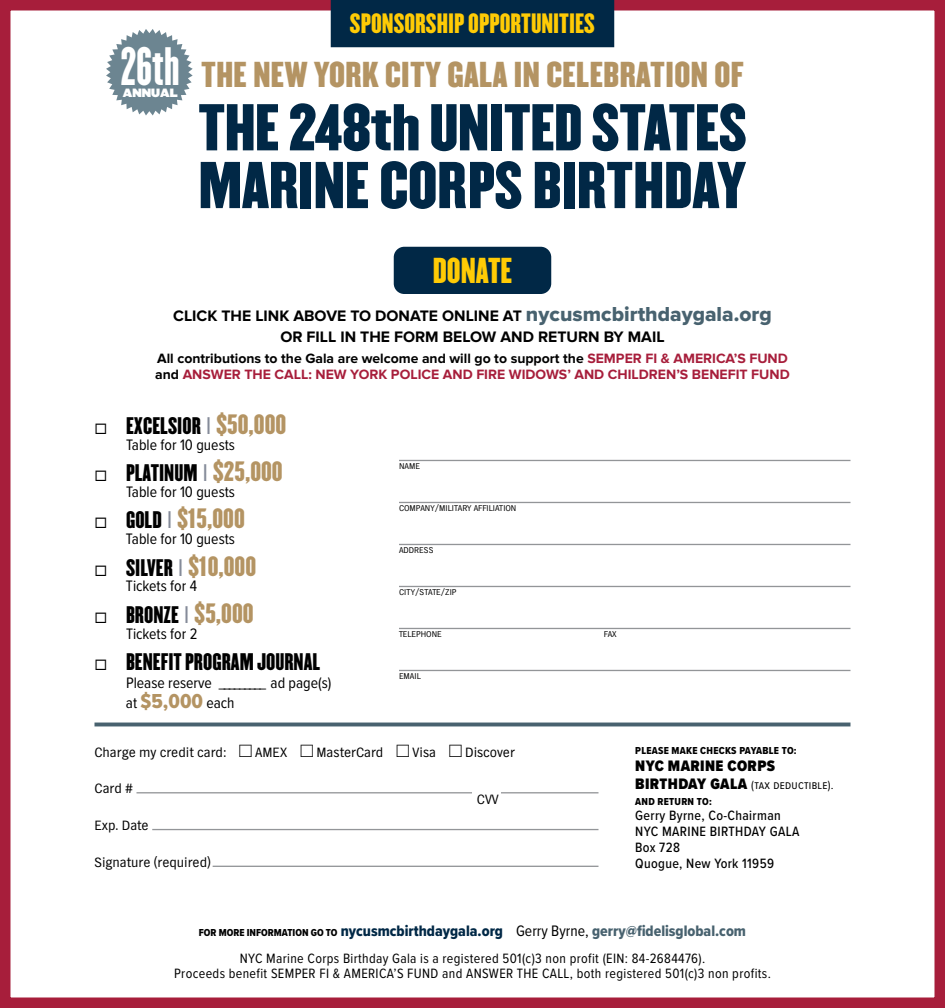
<style>
.page{position:relative;width:945px;height:1008px;background:#fff}
.page>*{position:absolute;margin:0;border:0;box-sizing:border-box;transform-origin:0 0}
.t1{font:57.75px/57.8px "Champion HTF Welterweight";letter-spacing:-.01em;color:#012846}
.t2{font:47.25px "Champion HTF Featherweight";color:#fff}
.t3{font:31.5px "Champion HTF Welterweight";letter-spacing:.015em;color:#b49463}
.t4{font:31.5px "Champion HTF Lightweight";color:#ffcb05}
.t5{font:24.5px "Champion HTF Lightweight";color:#b49463}
.t6{font:24.5px "Champion HTF Lightweight";color:#ffcb05}
.t7{font:21px "Champion HTF Lightweight";color:#000}
.t8{font:15.75px/20.1px "Proxima Nova Cond";color:#000}
.t9{font:700 15.75px/21px "Proxima Nova";color:#000;text-align:center}
.t10{font:15.75px "Proxima Nova Cond Extrabld";color:#012846}
.t11{font:900 15.75px "Proxima Nova Cond";letter-spacing:.025em;color:#000}
.t12{font:14px/15.8px "Proxima Nova Cond";letter-spacing:.025em;color:#000;text-align:center}
.t13{font:700 14px/15.8px "Proxima Nova";color:#a71e3b}
.t14{font:14px "TV Nord EF";color:#000}
.t15{font:500 14px/15.8px "Proxima Nova Cond";letter-spacing:.025em;color:#000}
.t16{font:12.25px "Proxima Nova Cond";letter-spacing:.025em;color:#000}
.t17{font:10.5px "Proxima Nova Cond Extrabld";letter-spacing:.025em;color:#000}
.t18{font:10.5px "Champion HTF Heavyweight";color:#fff}
.t19{font:8.75px "TV Nord EF";color:#000}
.s1{font-family:"Proxima Nova Extrabld";font-weight:400;font-size:21px;color:#48626f}
.s2{color:#000}
.s3{font-family:"Champion HTF Bantamweight";color:#848a98}
.s4{font-size:24.5px;color:#b49463}
.s5{font-size:21px;color:#000}
.s6{font-family:"Champion HTF Bantamweight";font-size:21px;color:#848a98}
.s7{font-family:"Proxima Nova Cond Extrabld";font-size:21px;color:#b49463}
.s8{font-family:"Web Hosting Hub Glyphs";font-size:12.25px}
.s9{font-weight:900;font-size:15.75px}
.s10{font-size:10.5px;color:#000}
.s11{font-family:"Proxima Nova Cond";color:#000}
.s12{color:#48626f}
</style>
<div class="page">
<div style="left:0;top:0;width:945px;height:1008px;border:10px solid #a71e3b"></div>
<hr style="left:399px;top:460px;width:451px;height:1px;background:#939598">
<hr style="left:399px;top:502px;width:451px;height:1px;background:#939598">
<hr style="left:399px;top:544px;width:451px;height:1px;background:#939598">
<hr style="left:399px;top:586px;width:451px;height:1px;background:#939598">
<hr style="left:399px;top:628px;width:451px;height:1px;background:#939598">
<hr style="left:399px;top:670px;width:451px;height:1px;background:#939598">
<hr style="left:94px;top:723px;width:756px;height:3px;background:#48626f">
<div style="left:331px;top:0;width:283px;height:47px;background:#012846"></div>
<hr style="left:136px;top:792px;width:462px;height:1px;background:#939598">
<hr style="left:152px;top:829px;width:446px;height:1px;background:#939598">
<hr style="left:213px;top:866px;width:385px;height:1px;background:#939598">
<div style="left:394px;top:247px;width:157px;height:47px;background:#012846;border-radius:10px"></div>
<svg style="left:106px;top:29px;width:87px;height:87px"></svg>
<h2 class="t2" style="left:121px;top:37px;width:60px">26th</h2>
<p class="t18" style="left:123px;top:86px;width:56px">ANNUAL</p>
<h3 class="t6" style="left:350px;top:7px;width:247px">SPONSORSHIP OPPORTUNITIES</h3>
<h3 class="t3" style="left:201px;top:54px;width:545px">THE NEW YORK CITY GALA IN CELEBRATION OF</h3>
<h1 class="t1" style="left:198px;top:100px;width:550px">THE 248th UNITED STATES<br>MARINE CORPS BIRTHDAY</h1>
<h3 class="t4" style="left:433px;top:250px;width:81px">DONATE</h3>
<p class="t9" style="left:173px;top:306px;width:600px">CLICK THE LINK ABOVE TO DONATE ONLINE AT <span class="s1">nycusmcbirthdaygala.org<br></span>OR FILL IN THE FORM BELOW AND RETURN BY MAIL</p>
<p class="t13" style="left:155px;top:351px;width:636px"><span class="s2">All contributions to the Gala are welcome and will go to support the</span> SEMPER FI &amp; AMERICA’S FUND <span class="s2">and</span> ANSWER THE CALL: NEW YORK POLICE AND FIRE WIDOWS’ AND CHILDREN’S BENEFIT FUND</p>
<h3 class="t7" style="left:94px;top:412px;width:193px">◻ EXCELSIOR <span class="s3">|</span> <span class="s4">$50,000</span></h3>
<p class="t8" style="left:126px;top:434px;width:111px">Table for 10 guests</p>
<h3 class="t7" style="left:94px;top:459px;width:190px">◻ PLATINUM <span class="s3">|</span> <span class="s4">$25,000</span></h3>
<p class="t8" style="left:126px;top:481px;width:111px">Table for 10 guests</p>
<h3 class="t5" style="left:94px;top:503px;width:152px"><span class="s2">◻</span> <span class="s5">GOLD</span> <span class="s6">|</span> $15,000</h3>
<p class="t8" style="left:126px;top:528px;width:111px">Table for 10 guests</p>
<h3 class="t5" style="left:94px;top:550px;width:163px"><span class="s2">◻</span> <span class="s5">SILVER</span> <span class="s6">|</span> $10,000</h3>
<p class="t8" style="left:126px;top:575px;width:72px">Tickets for 4</p>
<h3 class="t7" style="left:94px;top:601px;width:161px">◻ BRONZE <span class="s3">|</span> <span class="s4">$5,000</span></h3>
<p class="t8" style="left:126px;top:623px;width:73px">Tickets for 2</p>
<h3 class="t7" style="left:94px;top:648px;width:227px">◻ BENEFIT PROGRAM JOURNAL</h3>
<p class="t8" style="left:126px;top:672px;width:207px">Please reserve _________ ad page(s) at <span class="s7">$5,000</span> each</p>
<p class="t19" style="left:399px;top:461px;width:23px">NAME</p>
<p class="t19" style="left:399px;top:503px;width:119px">COMPANY/MILITARY AFFILIATION</p>
<p class="t19" style="left:399px;top:545px;width:36px">ADDRESS</p>
<p class="t19" style="left:399px;top:587px;width:59px">CITY/STATE/ZIP</p>
<p class="t19" style="left:399px;top:629px;width:44px">TELEPHONE</p>
<p class="t19" style="left:604px;top:629px;width:15px">FAX</p>
<p class="t19" style="left:399px;top:671px;width:23px">EMAIL</p>
<p class="t14" style="left:94px;top:744px;width:422px">Charge my credit card: <span class="s8">▭</span> AMEX <span class="s8">▭</span> MasterCard <span class="s8">▭</span> Visa <span class="s8">▭</span> Discover</p>
<p class="t14" style="left:95px;top:781px;width:40px">Card #</p>
<p class="t14" style="left:95px;top:818px;width:56px">Exp. Date</p>
<p class="t14" style="left:95px;top:855px;width:118px">Signature (required)</p>
<p class="t14" style="left:477px;top:792px;width:23px">CVV</p>
<p class="t17" style="left:635px;top:743px;width:163px">PLEASE MAKE CHECKS PAYABLE TO:</p>
<p class="t11" style="left:635px;top:754px;width:141px">NYC MARINE CORPS</p>
<p class="t16" style="left:635px;top:776px;width:200px"><span class="s9">BIRTHDAY GALA</span> (tax deductible).</p>
<p class="t17" style="left:635px;top:793px;width:78px">AND RETURN TO:</p>
<p class="t15" style="left:635px;top:807px;width:166px">Gerry Byrne, Co-Chairman<br>NYC MARINE BIRTHDAY GALA<br>Box 728<br>Quogue, New York 11959</p>
<p class="t10" style="left:199px;top:920px;width:549px"><span class="s10">FOR MORE INFORMATION GO TO</span> nycusmcbirthdaygala.org <span class="s11">Gerry Byrne,</span> <span class="s12">gerry@fidelisglobal.com</span></p>
<p class="t12" style="left:174px;top:950px;width:598px">NYC Marine Corps Birthday Gala is a registered 501(c)3 non profit (EIN: 84-2684476).<br>Proceeds benefit SEMPER FI &amp; AMERICA’S FUND and ANSWER THE CALL, both registered 501(c)3 non profits.</p>
</div>
